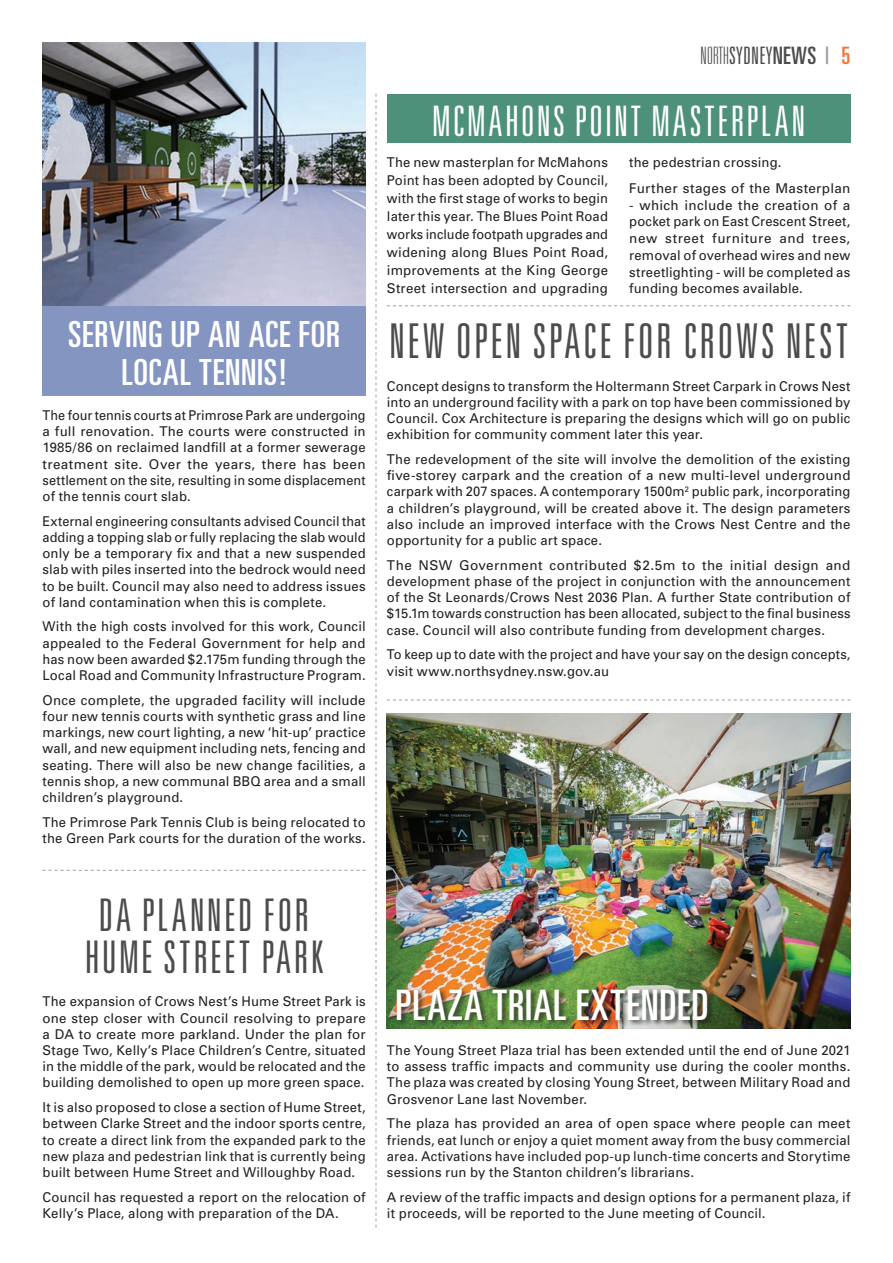
<style>
.page{position:relative;width:893px;height:1263px;background:#fff}
.page>*{position:absolute;margin:0;border:0;box-sizing:border-box;transform-origin:0 0}
.t1{font:300 ultra-condensed 48px "Univers";letter-spacing:.055em;color:#4b4c4d}
.t2{font:300 ultra-condensed 45px/42px "Univers";letter-spacing:.05em;color:#4b4c4d;text-align:center}
.t3{font:300 ultra-condensed 42px "Univers";letter-spacing:.06em;color:#fff}
.t4{font:ultra-condensed 42px "Univers";letter-spacing:.03em;color:#fff}
.t5{font:ultra-condensed 36px/37.5px "Univers";letter-spacing:.02em;color:#fff;text-align:center}
.t6{font:300 ultra-condensed 24px "Univers";letter-spacing:.01em;color:#4b4c4d}
.t7{font:13.5px/16.2px "Univers";letter-spacing:.01em;color:#231f20;text-align:justify}
.t8{font:13.5px/16.2px "Univers";letter-spacing:.01em;color:#231f20;text-align:justify;scale:.94 1}
.t9{font:13.5px/16.2px "Univers";letter-spacing:.01em;color:#231f20;text-align:justify;scale:.96 1}
.t10{font:13.5px/16.2px "Univers";letter-spacing:.01em;color:#231f20;scale:.95 1}
.s1{font-weight:100}
.s2{font-weight:400}
.s3{font-weight:400;color:#9d9fa2}
.s4{font-weight:400;color:#f3753a}
</style>
<div class="page">
<div style="left:43px;top:293px;width:323px;height:102px;background:#8495c2"></div>
<div style="left:387px;top:94px;width:463px;height:48px;background:#4d917a"></div>
<img style="left:387px;top:713px;width:463px;height:315px">
<svg style="left:43px;top:870px;width:323px;height:1px"></svg>
<svg style="left:387px;top:305px;width:463px;height:1px"></svg>
<svg style="left:387px;top:700px;width:463px;height:1px"></svg>
<svg style="left:376px;top:94px;width:1px;height:1134px"></svg>
<div style="left:395px;top:987px;width:320px;height:40px;background:#231f20;opacity:.75"></div>
<img style="left:43px;top:43px;width:323px;height:262px">
<h3 class="t5" style="left:68px;top:315px;width:273px">SERVING UP AN ACE FOR<br>LOCAL TENNIS!</h3>
<p class="t8" style="left:43px;top:407px;width:345px">The four tennis courts at Primrose Park are undergoing a full renovation. The courts were constructed in 1985/86 on reclaimed landfill at a former sewerage treatment site. Over the years, there has been settlement on the site, resulting in some displacement of the tennis court slab.</p>
<p class="t8" style="left:43px;top:513px;width:345px">External engineering consultants advised Council that adding a topping slab or fully replacing the slab would only be a temporary fix and that a new suspended slab with piles inserted into the bedrock would need to be built. Council may also need to address issues of land contamination when this is complete.</p>
<p class="t7" style="left:43px;top:619px;width:325px">With the high costs involved for this work, Council appealed to the Federal Government for help and has now been awarded $2.175m funding through the Local Road and Community Infrastructure Program.</p>
<p class="t7" style="left:43px;top:692px;width:325px">Once complete, the upgraded facility will include four new tennis courts with synthetic grass and line markings, new court lighting, a new ‘hit-up’ practice wall, and new equipment including nets, fencing and seating. There will also be new change facilities, a tennis shop, a new communal BBQ area and a small children’s playground.</p>
<p class="t7" style="left:43px;top:814px;width:325px">The Primrose Park Tennis Club is being relocated to the Green Park courts for the duration of the works.</p>
<h3 class="t6" style="left:701px;top:43px;width:151px"><span class="s1">NORTH</span>SYDNEY<span class="s2">NEWS</span> <span class="s3">|</span> <span class="s4">5</span></h3>
<h3 class="t3" style="left:432px;top:100px;width:375px">MCMAHONS POINT MASTERPLAN</h3>
<p class="t7" style="left:387px;top:154px;width:223px;line-height:18px">The new masterplan for McMahons Point has been adopted by Council, with the first stage of works to begin later this year. The Blues Point Road works include footpath upgrades and widening along Blues Point Road, improvements at the King George Street intersection and upgrading</p>
<p class="t7" style="left:629px;top:150px;width:223px;line-height:25.3px">the pedestrian crossing.<br>Further stages of the Masterplan</p>
<p class="t7" style="left:629px;top:196px;width:223px;line-height:16.8px">- which include the creation of a pocket park on East Crescent Street, new street furniture and trees, removal of overhead wires and new streetlighting - will be completed as funding becomes available.</p>
<h1 class="t1" style="left:389px;top:315px;width:461px">NEW OPEN SPACE FOR CROWS NEST</h1>
<p class="t9" style="left:387px;top:378px;width:484px">Concept designs to transform the Holtermann Street Carpark in Crows Nest into an underground facility with a park on top have been commissioned by Council. Cox Architecture is preparing the designs which will go on public exhibition for community comment later this year.</p>
<p class="t7" style="left:387px;top:451px;width:465px">The redevelopment of the site will involve the demolition of the existing five-storey carpark and the creation of a new multi-level underground carpark with 207 spaces. A contemporary 1500m<sup>2</sup> public park, incorporating a children’s playground, will be created above it. The design parameters also include an improved interface with the Crows Nest Centre and the opportunity for a public art space.</p>
<p class="t7" style="left:387px;top:557px;width:465px">The NSW Government contributed $2.5m to the initial design and development phase of the project in conjunction with the announcement of the St Leonards/Crows Nest 2036 Plan. A further State contribution of $15.1m towards construction has been allocated, subject to the final business case. Council will also contribute funding from development charges.</p>
<p class="t10" style="left:387px;top:646px;width:489px">To keep up to date with the project and have your say on the design concepts, visit www.northsydney.nsw.gov.au</p>
<h2 class="t2" style="left:85px;top:893px;width:240px">DA PLANNED FOR<br>HUME STREET PARK</h2>
<p class="t7" style="left:43px;top:994px;width:325px">The expansion of Crows Nest’s Hume Street Park is one step closer with Council resolving to prepare a DA to create more parkland. Under the plan for Stage Two, Kelly’s Place Children’s Centre, situated in the middle of the park, would be relocated and the building demolished to open up more green space.</p>
<p class="t7" style="left:43px;top:1099px;width:325px">It is also proposed to close a section of Hume Street, between Clarke Street and the indoor sports centre, to create a direct link from the expanded park to the new plaza and pedestrian link that is currently being built between Hume Street and Willoughby Road.</p>
<p class="t7" style="left:43px;top:1189px;width:325px">Council has requested a report on the relocation of<br>Kelly’s Place, along with preparation of the DA.</p>
<h3 class="t4" style="left:395px;top:981px;width:315px">PLAZA TRIAL EXTENDED</h3>
<p class="t7" style="left:387px;top:1042px;width:465px">The Young Street Plaza trial has been extended until the end of June 2021 to assess traffic impacts and community use during the cooler months.<br>The plaza was created by closing Young Street, between Military Road and Grosvenor Lane last November.</p>
<p class="t7" style="left:387px;top:1116px;width:465px">The plaza has provided an area of open space where people can meet friends, eat lunch or enjoy a quiet moment away from the busy commercial area. Activations have included pop-up lunch-time concerts and Storytime sessions run by the Stanton children’s librarians.</p>
<p class="t7" style="left:387px;top:1189px;width:465px">A review of the traffic impacts and design options for a permanent plaza, if it proceeds, will be reported to the June meeting of Council.</p>
</div>
